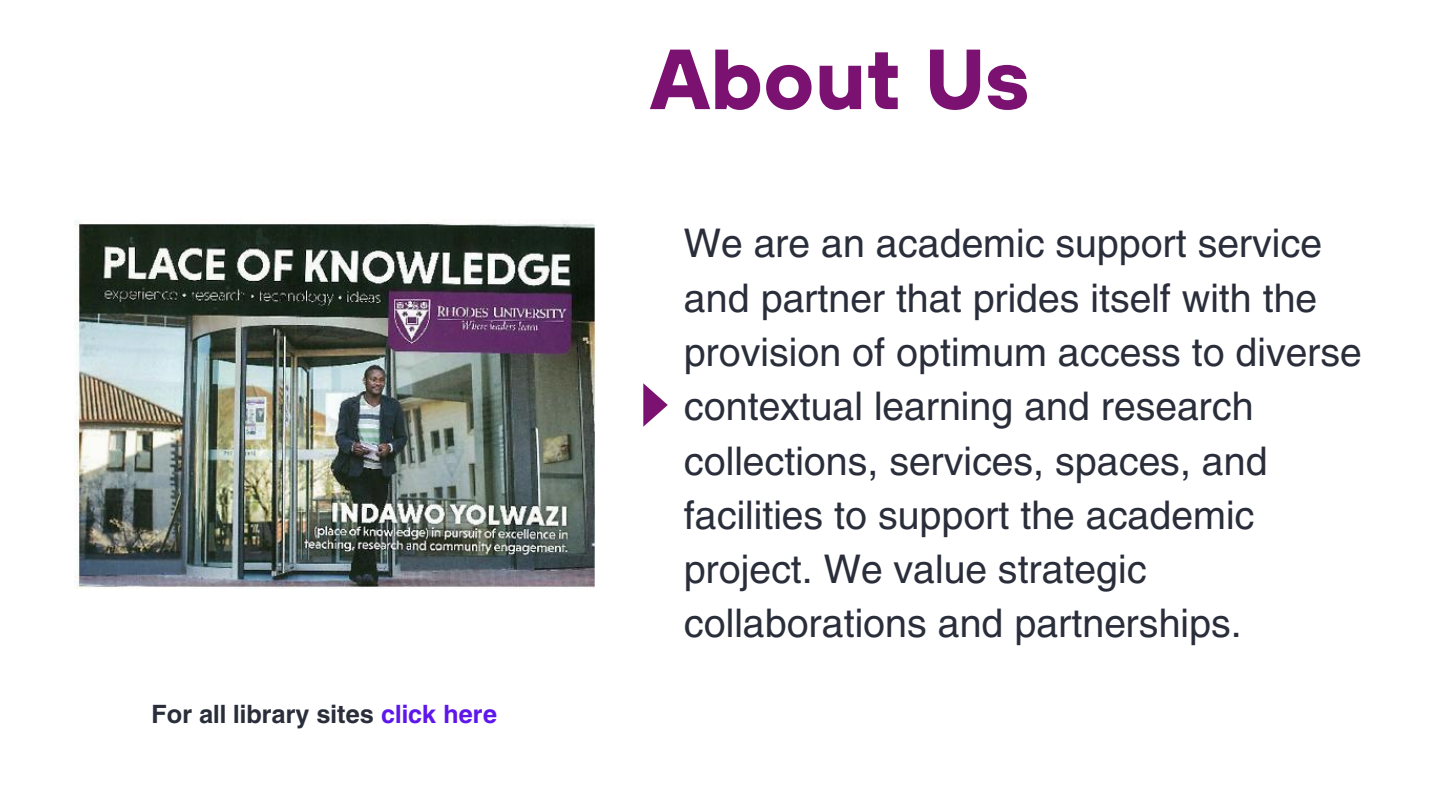
<style>
.page{position:relative;width:1440px;height:810px;background:#fff}
.page>*{position:absolute;margin:0;border:0;box-sizing:border-box;transform-origin:0 0}
.t1{font:700 85px "TT Hoves";color:#7b1271}
.t2{font:39.1px/54.3px "Helios";color:#2a2e3a}
.t3{font:700 25px "Helios";color:#2a2e3a}
.s1{color:#5e17eb}
</style>
<div class="page">
<svg style="left:643px;top:383px;width:25px;height:44px"></svg>
<img style="left:75px;top:220px;width:521px;height:369px">
<p class="t3" style="left:152px;top:698px;width:347px">For all library sites <span class="s1">click here</span></p>
<p class="t1" style="left:650px;top:24px;width:381px">About Us</p>
<p class="t2" style="left:684px;top:215px;width:679px">We are an academic support service and partner that prides itself with the provision of optimum access to diverse contextual learning and research collections, services, spaces, and facilities to support the academic project. We value strategic collaborations and partnerships.</p>
</div>
